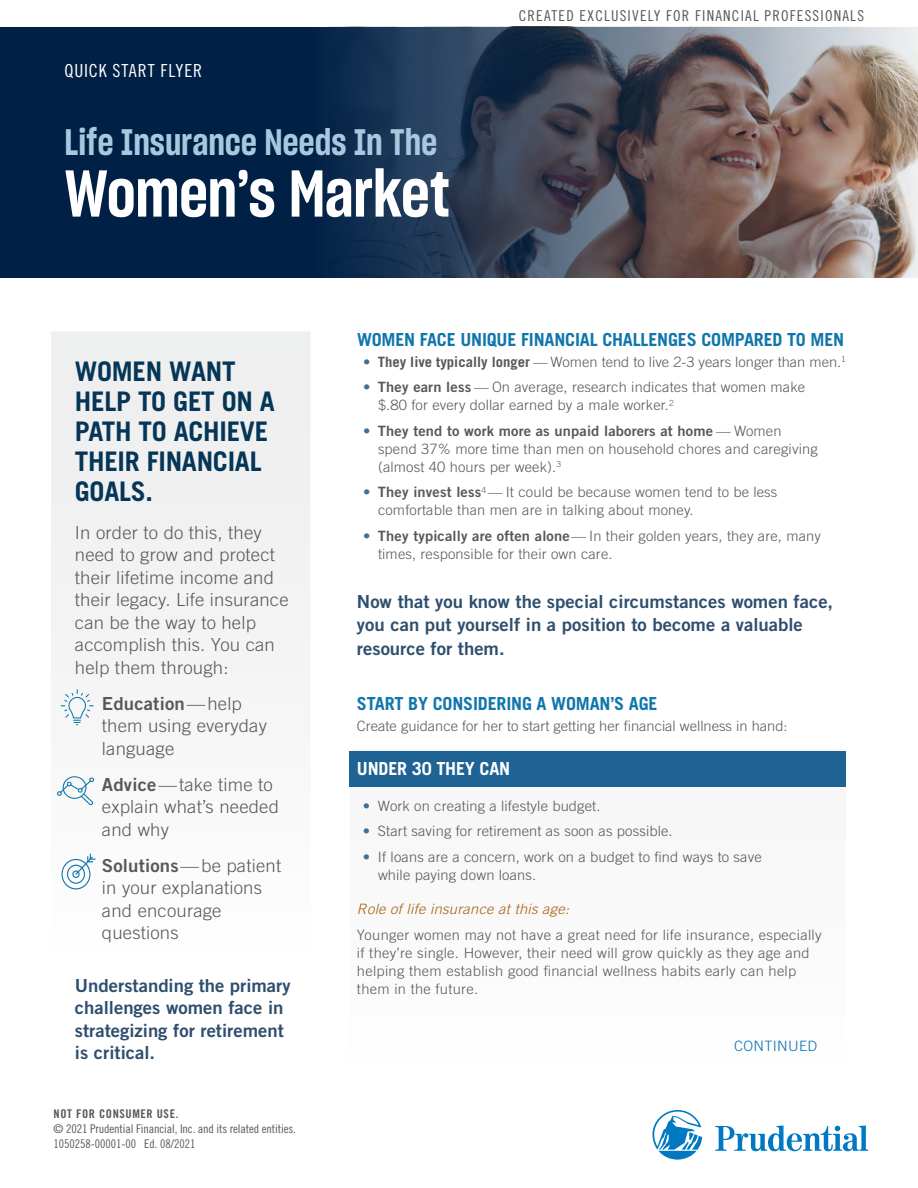
<style>
.page{position:relative;width:918px;height:1188px;background:#fff}
.page>*{position:absolute;margin:0;border:0;box-sizing:border-box;transform-origin:0 0}
.t1{font:64.5px "PF Sharp Grotesk Sm Bold 15";letter-spacing:-.01em;color:#fff}
.t2{font:36px "PF Sharp Grotesk Sm Bold 15";color:#a9c7df}
.H2_-_Sidebar{font:700 27px/30px "Trade Gothic LT Std";letter-spacing:-.01em;color:#053657}
.Para{font:300 18px/22.5px "Trade Gothic LT Std";letter-spacing:.01em;color:#57585a}
.body{font:18px/23.2px "Trade Gothic LT Std Bd 2";color:#2e4e6e}
.Text{font:18px/22.5px "Trade Gothic LT Std Bd 2";color:#2e4e6e}
.H3_-_LABEL_1{font:700 18px "Trade Gothic LT Std";letter-spacing:-.01em;color:#1076ab}
.t3{font:18px "Trade Gothic LT Std Cn 18";letter-spacing:.045em;color:#fff}
.LABEL_1{font:700 18px "Trade Gothic LT Std";letter-spacing:-.01em;color:#fff}
.t4{font:15px "Trade Gothic LT Std Cn 18";letter-spacing:.08em;color:#57585a}
.body-2{font:300 14.25px/18px "Trade Gothic LT Std";letter-spacing:.01em;color:#57585a}
.bullet{font:italic 300 14.25px "Trade Gothic LT Std";letter-spacing:.02em;color:#a6600b}
.t5{font:300 14.25px "Trade Gothic LT Std";letter-spacing:.02em;color:#0971b7}
.t6{font:12px/15px "Trade Gothic LT Std Cn 18";letter-spacing:-.01em;color:#57585a}
.t7{font:12px "Trade Gothic LT Std Bd Cn 20";letter-spacing:.05em;color:#57585a}
.s1{font-family:"Trade Gothic LT Std Bd 2";font-weight:400}
.s2{font-weight:700;color:#446d94}
.s3{font-weight:700}
.s4{font-family:"Trade Gothic LT Std Bd 2";font-weight:400;color:#446d94}
.s5{color:#446d94}
</style>
<div class="page">
<div style="left:350px;top:751px;width:496px;height:36px;background:#1e6394"></div>
<div style="left:51px;top:332px;width:259px;height:546px;background:#f3f3f3"></div>
<svg style="left:653px;top:1110px;width:215px;height:50px"></svg>
<img style="left:201px;top:27px;width:717px;height:251px">
<div style="left:0;top:27px;width:201px;height:251px;background:#002045"></div>
<svg style="left:57px;top:776px;width:37px;height:29px"></svg>
<svg style="left:62px;top:854px;width:34px;height:36px"></svg>
<svg style="left:61px;top:689px;width:33px;height:36px"></svg>
<p class="t3" style="left:64px;top:60px;width:139px">QUICK START FLYER</p>
<h1 class="t2" style="left:64px;top:117px;width:374px">Life Insurance Needs In The</h1>
<h1 class="t1" style="left:64px;top:149px;width:387px">Women’s Market</h1>
<p class="t4" style="left:519px;top:6px;width:347px">CREATED EXCLUSIVELY FOR FINANCIAL PROFESSIONALS</p>
<h2 class="H2_-_Sidebar" style="left:75px;top:356px;width:202px">WOMEN WANT<br>HELP TO GET ON A<br>PATH TO ACHIEVE<br>THEIR FINANCIAL<br>GOALS.</h2>
<p class="Para" style="left:75px;top:521px;width:215px">In order to do this, they need to grow and protect their lifetime income and their legacy. Life insurance can be the way to help accomplish this. You can help them through:</p>
<p class="Para" style="left:102px;top:692px;width:167px"><span class="s1">Education</span>—help them using everyday language</p>
<p class="Para" style="left:102px;top:773px;width:179px"><span class="s1">Advice</span>—take time to explain what’s needed and why</p>
<p class="Para" style="left:102px;top:854px;width:181px"><span class="s1">Solutions</span>—be patient in your explanations and encourage questions</p>
<p class="Text" style="left:75px;top:974px;width:217px">Understanding the primary challenges women face in strategizing for retirement is critical.</p>
<p class="t7" style="left:54px;top:1106px;width:126px">NOT FOR CONSUMER USE.</p>
<p class="t6" style="left:54px;top:1121px;width:244px">© 2021 Prudential Financial, Inc. and its related entities.<br>1050258-00001-00 Ed. 08/2021</p>
<h3 class="H3_-_LABEL_1" style="left:357px;top:329px;width:489px">WOMEN FACE UNIQUE FINANCIAL CHALLENGES COMPARED TO MEN</h3>
<p class="body-2" style="left:363px;top:353px;width:484px"><span class="s2">•</span> <span class="s3">They live typically longer</span> — Women tend to live 2-3 years longer than men.<sup>1</sup></p>
<p class="body-2" style="left:378px;top:378px;width:429px;text-indent:-15px"><span class="s4">•</span> <span class="s1">They earn less</span> — On average, research indicates that women make $.80 for every dollar earned by a male worker.<sup>2</sup></p>
<p class="body-2" style="left:378px;top:422px;width:441px;text-indent:-15px"><span class="s4">•</span> <span class="s1">They tend to work more as unpaid laborers at home</span> — Women spend 37% more time than men on household chores and caregiving (almost 40 hours per week).<sup>3</sup></p>
<p class="body-2" style="left:378px;top:483px;width:401px;text-indent:-15px"><span class="s4">•</span> <span class="s1">They invest less</span><sup>4</sup> — It could be because women tend to be less comfortable than men are in talking about money.</p>
<p class="body-2" style="left:378px;top:527px;width:445px;text-indent:-15px"><span class="s4">•</span> <span class="s1">They typically are often alone</span>— In their golden years, they are, many times, responsible for their own care.</p>
<p class="body" style="left:357px;top:590px;width:478px">Now that you know the special circumstances women face, you can put yourself in a position to become a valuable resource for them.</p>
<h3 class="H3_-_LABEL_1" style="left:357px;top:693px;width:302px">START BY CONSIDERING A WOMAN’S AGE</h3>
<p class="body-2" style="left:357px;top:717px;width:432px">Create guidance for her to start getting her financial wellness in hand:</p>
<h3 class="LABEL_1" style="left:357px;top:758px;width:155px">UNDER 30 THEY CAN</h3>
<p class="body-2" style="left:363px;top:797px;width:239px"><span class="s5">•</span> Work on creating a lifestyle budget.</p>
<p class="body-2" style="left:363px;top:822px;width:311px"><span class="s5">•</span> Start saving for retirement as soon as possible.</p>
<p class="body-2" style="left:378px;top:848px;width:385px;text-indent:-15px"><span class="s5">•</span> If loans are a concern, work on a budget to find ways to save while paying down loans.</p>
<p class="bullet" style="left:357px;top:901px;width:214px">Role of life insurance at this age:</p>
<p class="body-2" style="left:357px;top:926px;width:466px">Younger women may not have a great need for life insurance, especially if they’re single. However, their need will grow quickly as they age and helping them establish good financial wellness habits early can help them in the future.</p>
<p class="t5" style="left:734px;top:1038px;width:85px">CONTINUED</p>
</div>
